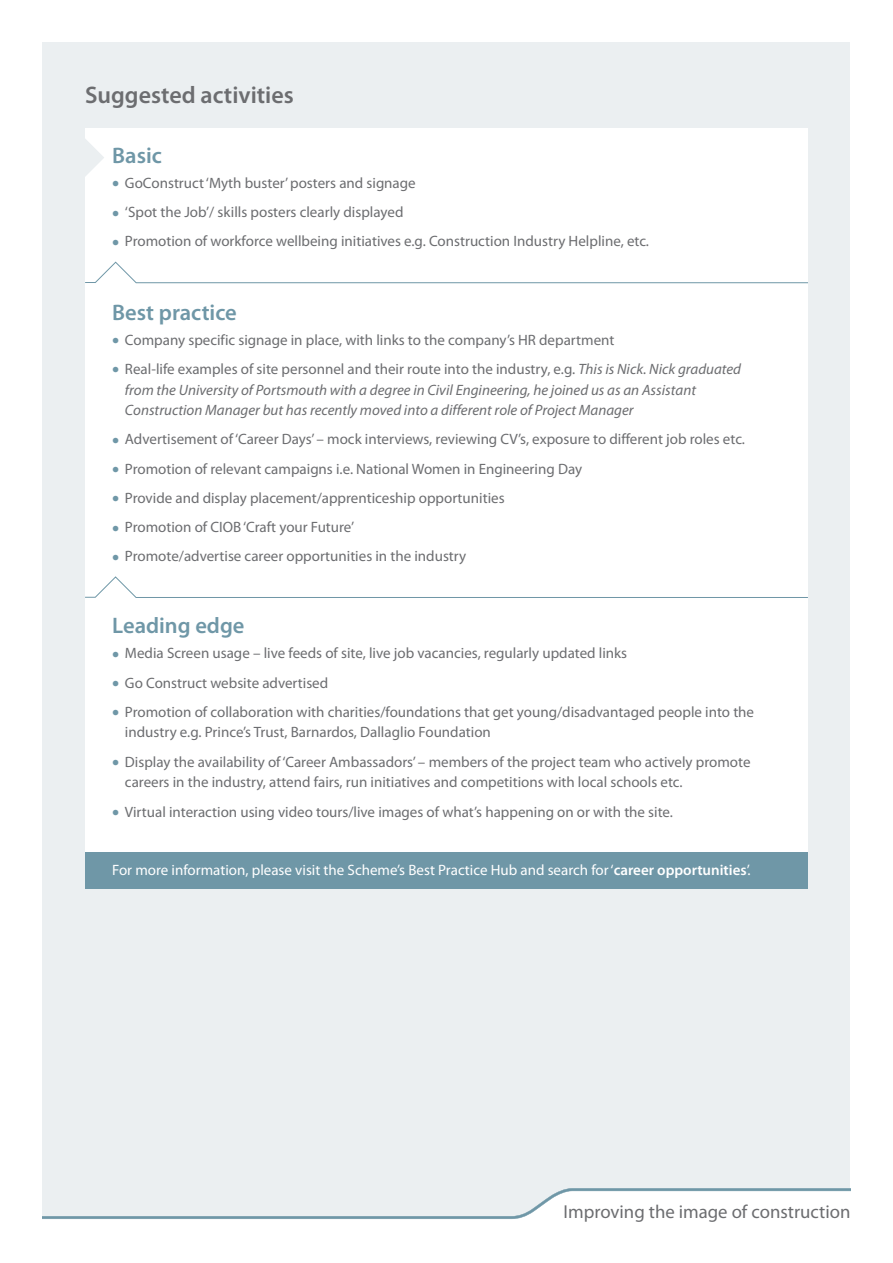
<style>
.page{position:relative;width:893px;height:1263px;background:#fff}
.page>*{position:absolute;margin:0;border:0;box-sizing:border-box;transform-origin:0 0}
.t1{font:600 24px "Myriad Pro";color:#6c6d70}
.t2{font:600 22.5px "Myriad Pro";color:#6f97a7}
.t3{font:18.75px "Myriad Pro";color:#6c6d70}
.t4{font:15px/20.7px "Myriad Pro";color:#6c6d70}
.t5{font:italic 15px/20.7px "Myriad Pro";color:#6c6d70}
.t6{font:15px "Myriad Pro";color:#fff}
.s1{font-weight:700;font-size:21px;color:#6f97a7}
.s2{font-weight:700;font-style:normal;font-size:21px;color:#6f97a7}
.s3{font-style:normal}
.s4{font-weight:600}
</style>
<div class="page">
<div style="left:43px;top:43px;width:807px;height:1195px;background:#ebeff1"></div>
<div style="left:85px;top:128px;width:723px;height:353px;background:#fff"></div>
<div style="left:85px;top:431px;width:723px;height:434px;background:#fff"></div>
<svg style="left:85px;top:139px;width:19px;height:37px"></svg>
<svg style="left:43px;top:1188px;width:807px;height:50px;fill:#fff"></svg>
<svg style="left:85px;top:261px;width:723px;height:23px"></svg>
<svg style="left:85px;top:576px;width:723px;height:22px"></svg>
<div style="left:85px;top:853px;width:723px;height:36px;background:#6f97a7"></div>
<h1 class="t1" style="left:85px;top:86px;width:210px">Suggested activities</h1>
<h2 class="t2" style="left:112px;top:147px;width:51px">Basic</h2>
<p class="t4" style="left:112px;top:174px;width:305px"><span class="s1">•</span> GoConstruct ‘Myth buster’ posters and signage</p>
<p class="t4" style="left:112px;top:203px;width:293px"><span class="s1">•</span> ‘Spot the Job’/ skills posters clearly displayed</p>
<p class="t4" style="left:112px;top:232px;width:538px"><span class="s1">•</span> Promotion of workforce wellbeing initiatives e.g. Construction Industry Helpline, etc.</p>
<h2 class="t2" style="left:112px;top:304px;width:126px">Best practice</h2>
<p class="t4" style="left:112px;top:330px;width:504px"><span class="s1">•</span> Company specific signage in place, with links to the company’s HR department</p>
<p class="t5" style="left:125px;top:360px;width:618px;text-indent:-13px"><span class="s2">•</span> <span class="s3">Real-life examples of site personnel and their route into the industry, e.g.</span> This is Nick. Nick graduated from the University of Portsmouth with a degree in Civil Engineering, he joined us as an Assistant<br>Construction Manager but has recently moved into a different role of Project Manager</p>
<p class="t4" style="left:112px;top:430px;width:634px"><span class="s1">•</span> Advertisement of ‘Career Days’ – mock interviews, reviewing CV’s, exposure to different job roles etc.</p>
<p class="t4" style="left:112px;top:459px;width:471px"><span class="s1">•</span> Promotion of relevant campaigns i.e. National Women in Engineering Day</p>
<p class="t4" style="left:112px;top:489px;width:394px"><span class="s1">•</span> Provide and display placement/apprenticeship opportunities</p>
<p class="t4" style="left:112px;top:518px;width:243px"><span class="s1">•</span> Promotion of CIOB ‘Craft your Future’</p>
<p class="t4" style="left:112px;top:547px;width:356px"><span class="s1">•</span> Promote/advertise career opportunities in the industry</p>
<h2 class="t2" style="left:112px;top:617px;width:134px">Leading edge</h2>
<p class="t4" style="left:112px;top:644px;width:516px"><span class="s1">•</span> Media Screen usage – live feeds of site, live job vacancies, regularly updated links</p>
<p class="t4" style="left:112px;top:673px;width:218px"><span class="s1">•</span> Go Construct website advertised</p>
<p class="t4" style="left:125px;top:702px;width:631px;text-indent:-13px"><span class="s1">•</span> Promotion of collaboration with charities/foundations that get young/disadvantaged people into the industry e.g. Prince’s Trust, Barnardos, Dallaglio Foundation</p>
<p class="t4" style="left:125px;top:752px;width:627px;text-indent:-13px"><span class="s1">•</span> Display the availability of ‘Career Ambassadors’ – members of the project team who actively promote careers in the industry, attend fairs, run initiatives and competitions with local schools etc.</p>
<p class="t4" style="left:112px;top:802px;width:562px"><span class="s1">•</span> Virtual interaction using video tours/live images of what’s happening on or with the site.</p>
<p class="t6" style="left:112px;top:864px;width:640px">For more information, please visit the Scheme’s Best Practice Hub and search for ‘<span class="s4">career opportunities</span>’.</p>
<p class="t3" style="left:563px;top:1205px;width:289px">Improving the image of construction</p>
</div>
